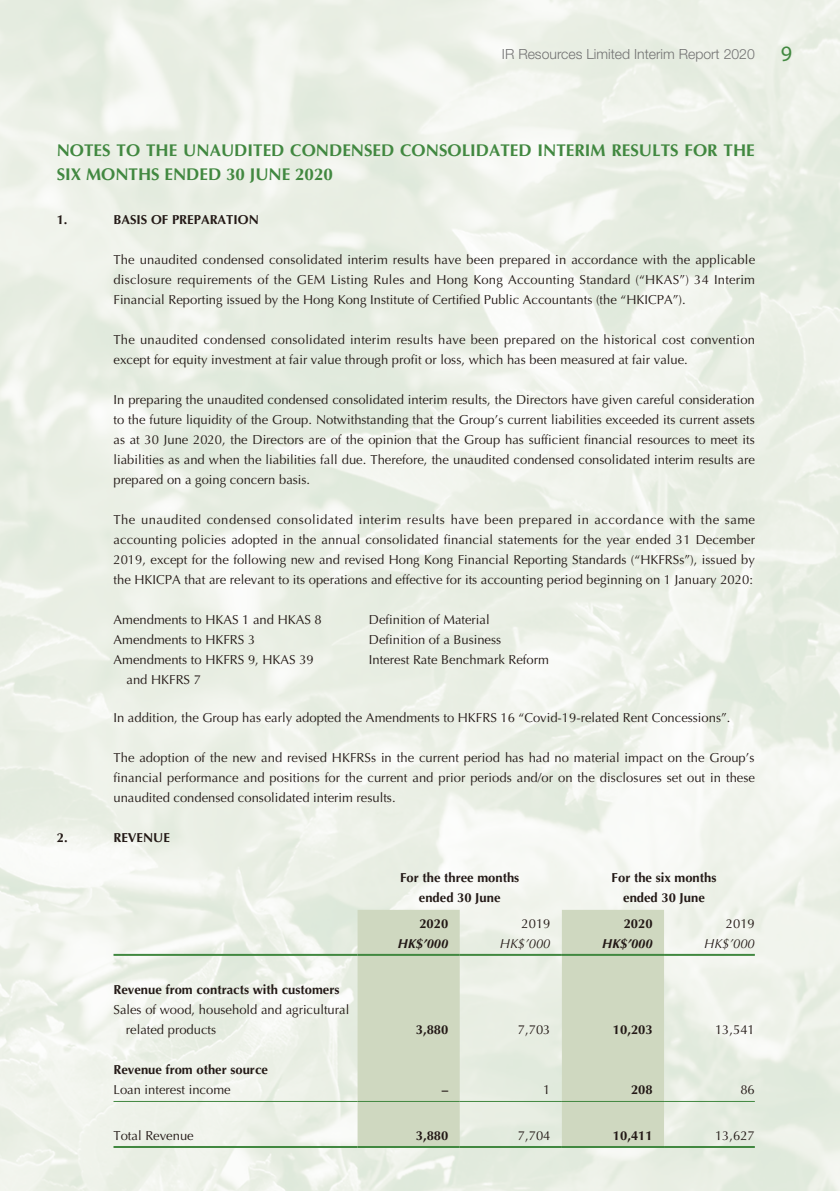
<style>
.page{position:relative;width:840px;height:1191px;background:#fff}
.page>*{position:absolute;margin:0;border:0;box-sizing:border-box;transform-origin:0 0}
.t1{font:700 17px/24px "Optima LT Std";color:#418840}
.t2{font:300 14px "Helvetica Neue LT Std";color:#727272}
.t3{font:13px/20px "Optima LT Std";color:#231916;text-align:justify}
.t4{font:700 13px/20px "Optima LT Std";color:#231916;text-align:center}
.t5{font:italic 700 13px "Optima LT Std";color:#231916}
.t6{font:italic 13px "Optima LT Std";color:#231916}
.s1{font-family:"Myriad Pro";font-weight:400;font-size:22px;color:#418840}
</style>
<div class="page">
<img style="left:0;top:0;width:839px;height:1191px">
<svg style="left:357px;top:910px;width:306px;height:236px;background:#d8e0cd"></svg>
<hr style="left:113px;top:954px;width:244px;height:2px;background:#418840">
<hr style="left:357px;top:954px;width:102px;height:2px;background:#418840">
<hr style="left:459px;top:954px;width:102px;height:2px;background:#418840">
<hr style="left:561px;top:954px;width:102px;height:2px;background:#418840">
<hr style="left:663px;top:954px;width:91px;height:2px;background:#418840">
<hr style="left:113px;top:1101px;width:244px;height:1px;background:#418840">
<hr style="left:357px;top:1101px;width:102px;height:1px;background:#418840">
<hr style="left:459px;top:1101px;width:102px;height:1px;background:#418840">
<hr style="left:561px;top:1101px;width:102px;height:1px;background:#418840">
<hr style="left:663px;top:1101px;width:91px;height:1px;background:#418840">
<hr style="left:113px;top:1146px;width:244px;height:2px;background:#418840">
<hr style="left:357px;top:1146px;width:102px;height:2px;background:#418840">
<hr style="left:459px;top:1146px;width:102px;height:2px;background:#418840">
<hr style="left:561px;top:1146px;width:102px;height:2px;background:#418840">
<hr style="left:663px;top:1146px;width:91px;height:2px;background:#418840">
<p class="t2" style="left:501px;top:45px;width:291px">IR Resources Limited Interim Report 2020 <span class="s1">9</span></p>
<h1 class="t1" style="left:57px;top:138px;width:699px">NOTES TO THE UNAUDITED CONDENSED CONSOLIDATED INTERIM RESULTS FOR THE<br>SIX MONTHS ENDED 30 JUNE 2020</h1>
<p class="t4" style="left:57px;top:210px;width:12px">1.</p>
<p class="t4" style="left:113px;top:210px;width:147px">BASIS OF PREPARATION</p>
<p class="t3" style="left:113px;top:250px;width:642px">The unaudited condensed consolidated interim results have been prepared in accordance with the applicable disclosure requirements of the GEM Listing Rules and Hong Kong Accounting Standard (“HKAS”) 34 Interim Financial Reporting issued by the Hong Kong Institute of Certified Public Accountants (the “HKICPA”).</p>
<p class="t3" style="left:113px;top:330px;width:642px">The unaudited condensed consolidated interim results have been prepared on the historical cost convention except for equity investment at fair value through profit or loss, which has been measured at fair value.</p>
<p class="t3" style="left:113px;top:390px;width:642px">In preparing the unaudited condensed consolidated interim results, the Directors have given careful consideration to the future liquidity of the Group. Notwithstanding that the Group’s current liabilities exceeded its current assets as at 30 June 2020, the Directors are of the opinion that the Group has sufficient financial resources to meet its liabilities as and when the liabilities fall due. Therefore, the unaudited condensed consolidated interim results are prepared on a going concern basis.</p>
<p class="t3" style="left:113px;top:510px;width:642px">The unaudited condensed consolidated interim results have been prepared in accordance with the same accounting policies adopted in the annual consolidated financial statements for the year ended 31 December 2019, except for the following new and revised Hong Kong Financial Reporting Standards (“HKFRSs”), issued by the HKICPA that are relevant to its operations and effective for its accounting period beginning on 1 January 2020:</p>
<p class="t3" style="left:113px;top:610px;width:210px">Amendments to HKAS 1 and HKAS 8</p>
<p class="t3" style="left:368px;top:610px;width:122px">Definition of Material</p>
<p class="t3" style="left:113px;top:630px;width:143px">Amendments to HKFRS 3</p>
<p class="t3" style="left:368px;top:630px;width:134px">Definition of a Business</p>
<p class="t3" style="left:126px;top:650px;width:189px;text-indent:-13px">Amendments to HKFRS 9, HKAS 39 and HKFRS 7</p>
<p class="t3" style="left:369px;top:650px;width:181px">Interest Rate Benchmark Reform</p>
<p class="t3" style="left:113px;top:707px;width:618px">In addition, the Group has early adopted the Amendments to HKFRS 16 “Covid-19-related Rent Concessions”.</p>
<p class="t3" style="left:113px;top:747px;width:642px">The adoption of the new and revised HKFRSs in the current period has had no material impact on the Group’s financial performance and positions for the current and prior periods and/or on the disclosures set out in these unaudited condensed consolidated interim results.</p>
<p class="t4" style="left:57px;top:827px;width:12px">2.</p>
<p class="t4" style="left:113px;top:827px;width:58px">REVENUE</p>
<p class="t4" style="left:400px;top:867px;width:121px">For the three months ended 30 June</p>
<p class="t4" style="left:611px;top:867px;width:106px">For the six months ended 30 June</p>
<p class="t4" style="left:419px;top:913px;width:30px">2020</p>
<p class="t3" style="left:521px;top:913px;width:30px">2019</p>
<p class="t4" style="left:623px;top:913px;width:30px">2020</p>
<p class="t3" style="left:725px;top:913px;width:30px">2019</p>
<p class="t5" style="left:397px;top:935px;width:52px">HK$’000</p>
<p class="t6" style="left:499px;top:935px;width:52px">HK$’000</p>
<p class="t5" style="left:601px;top:935px;width:52px">HK$’000</p>
<p class="t6" style="left:703px;top:935px;width:52px">HK$’000</p>
<p class="t4" style="left:113px;top:979px;width:227px">Revenue from contracts with customers</p>
<p class="t3" style="left:126px;top:999px;width:225px;text-indent:-12px">Sales of wood, household and agricultural related products</p>
<p class="t4" style="left:415px;top:1019px;width:34px">3,880</p>
<p class="t3" style="left:517px;top:1019px;width:34px">7,703</p>
<p class="t4" style="left:612px;top:1019px;width:41px">10,203</p>
<p class="t3" style="left:714px;top:1019px;width:41px">13,541</p>
<p class="t4" style="left:113px;top:1059px;width:156px">Revenue from other source</p>
<p class="t3" style="left:113px;top:1079px;width:119px">Loan interest income</p>
<p class="t4" style="left:441px;top:1079px;width:8px">–</p>
<p class="t3" style="left:543px;top:1079px;width:9px">1</p>
<p class="t4" style="left:630px;top:1079px;width:23px">208</p>
<p class="t3" style="left:740px;top:1079px;width:16px">86</p>
<p class="t3" style="left:113px;top:1125px;width:82px">Total Revenue</p>
<p class="t4" style="left:415px;top:1125px;width:34px">3,880</p>
<p class="t3" style="left:517px;top:1125px;width:34px">7,704</p>
<p class="t4" style="left:612px;top:1125px;width:41px">10,411</p>
<p class="t3" style="left:714px;top:1125px;width:41px">13,627</p>
</div>
